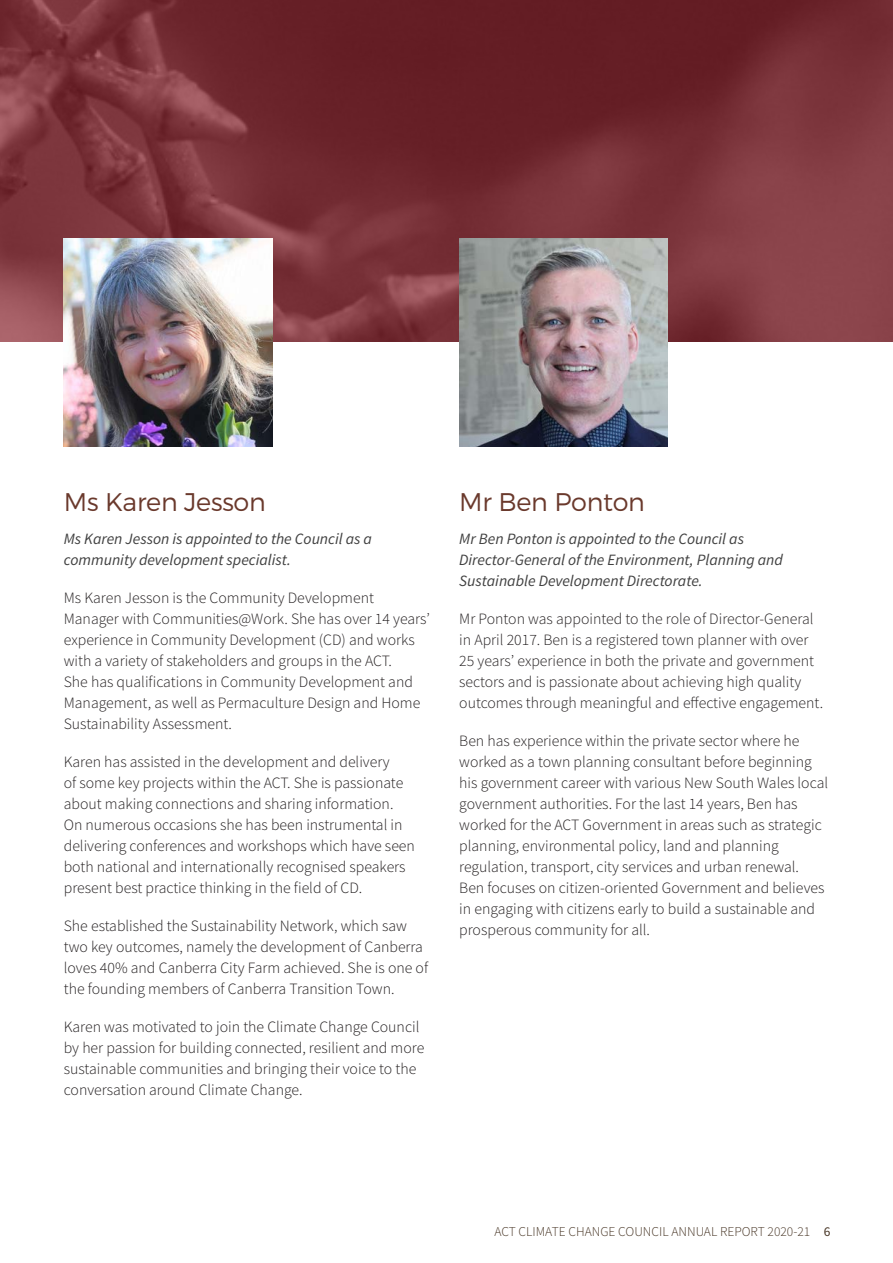
<style>
.page{position:relative;width:893px;height:1263px;background:#fff}
.page>*{position:absolute;margin:0;border:0;box-sizing:border-box;transform-origin:0 0}
.HEADING_2{font:300 25.5px "Montserrat";letter-spacing:-.01em;color:#6a392c}
.BODY{font:300 15.75px/21px "Source Sans Pro";color:#231f20}
.BODY-2{font:italic 15.75px/21px "Source Sans Pro";color:#404040}
.t1{font:300 13.5px "Source Sans Pro";color:#483626}
.s1{font-weight:400}
</style>
<div class="page">
<img style="left:0;top:0;width:893px;height:342px">
<img style="left:64px;top:238px;width:208px;height:208px">
<img style="left:459px;top:238px;width:208px;height:208px">
<h2 class="HEADING_2" style="left:64px;top:486px;width:204px">Ms Karen Jesson</h2>
<p class="BODY-2" style="left:64px;top:528px;width:310px">Ms Karen Jesson is appointed to the Council as a community development specialist.</p>
<p class="BODY" style="left:64px;top:588px;width:368px">Ms Karen Jesson is the Community Development Manager with Communities@Work. She has over 14 years’ experience in Community Development (CD) and works with a variety of stakeholders and groups in the ACT.<br>She has qualifications in Community Development and Management, as well as Permaculture Design and Home Sustainability Assessment.</p>
<p class="BODY" style="left:64px;top:751px;width:353px">Karen has assisted in the development and delivery<br>of some key projects within the ACT. She is passionate about making connections and sharing information.<br>On numerous occasions she has been instrumental in delivering conferences and workshops which have seen both national and internationally recognised speakers present best practice thinking in the field of CD.</p>
<p class="BODY" style="left:64px;top:915px;width:366px">She established the Sustainability Network, which saw two key outcomes, namely the development of Canberra loves 40% and Canberra City Farm achieved. She is one of the founding members of Canberra Transition Town.</p>
<p class="BODY" style="left:64px;top:1016px;width:362px">Karen was motivated to join the Climate Change Council by her passion for building connected, resilient and more sustainable communities and bringing their voice to the conversation around Climate Change.</p>
<h2 class="HEADING_2" style="left:459px;top:486px;width:187px">Mr Ben Ponton</h2>
<p class="BODY-2" style="left:459px;top:528px;width:325px">Mr Ben Ponton is appointed to the Council as<br>Director-General of the Environment, Planning and<br>Sustainable Development Directorate.</p>
<p class="BODY" style="left:459px;top:609px;width:365px">Mr Ponton was appointed to the role of Director-General in April 2017. Ben is a registered town planner with over 25 years’ experience in both the private and government sectors and is passionate about achieving high quality outcomes through meaningful and effective engagement.</p>
<p class="BODY" style="left:459px;top:730px;width:370px">Ben has experience within the private sector where he worked as a town planning consultant before beginning his government career with various New South Wales local government authorities. For the last 14 years, Ben has worked for the ACT Government in areas such as strategic planning, environmental policy, land and planning regulation, transport, city services and urban renewal.<br>Ben focuses on citizen-oriented Government and believes in engaging with citizens early to build a sustainable and prosperous community for all.</p>
<p class="t1" style="left:494px;top:1223px;width:338px">ACT CLIMATE CHANGE COUNCIL ANNUAL REPORT 2020-21 <span class="s1">6</span></p>
</div>
